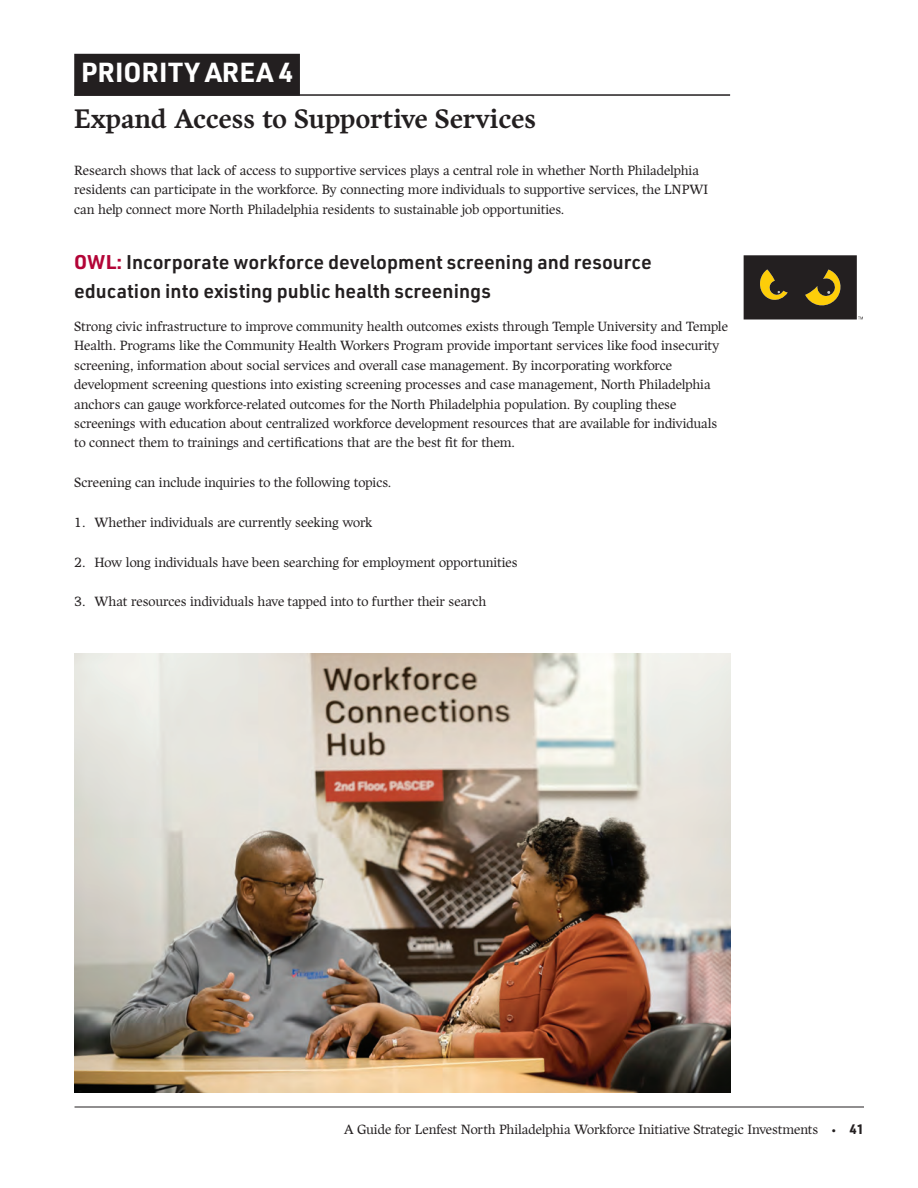
<style>
.page{position:relative;width:918px;height:1188px;background:#fff}
.page>*{position:absolute;margin:0;border:0;box-sizing:border-box;transform-origin:0 0}
.t1{font:700 27px "Harfang";color:#231f20}
.t2{font:700 27px "URWDIN";letter-spacing:.01em;color:#fff}
.t3{font:600 19.5px/28.5px "URWDIN";color:#231f20}
.t4{font:300 13.5px/19.5px "Harfang";letter-spacing:-.01em;color:#231f20}
.s1{font-weight:700;color:#b30437}
.s2{font-family:"URWDIN";font-weight:700}
</style>
<div class="page">
<hr style="left:75px;top:1107px;width:789px;height:1px;background:#231f20">
<div style="left:74px;top:54px;width:226px;height:42px;background:#231f20"></div>
<hr style="left:74px;top:94px;width:656px;height:2px;background:#231f20">
<img style="left:74px;top:654px;width:656px;height:439px">
<svg style="left:744px;top:255px;width:119px;height:65px;background:#483f2d"></svg>
<h1 class="t2" style="left:81px;top:54px;width:214px">PRIORITY AREA 4</h1>
<h1 class="t1" style="left:74px;top:102px;width:463px">Expand Access to Supportive Services</h1>
<p class="t4" style="left:74px;top:160px;width:636px">Research shows that lack of access to supportive services plays a central role in whether North Philadelphia residents can participate in the workforce. By connecting more individuals to supportive services, the LNPWI can help connect more North Philadelphia residents to sustainable job opportunities.</p>
<h2 class="t3" style="left:74px;top:247px;width:579px"><span class="s1">OWL:</span> Incorporate workforce development screening and resource education into existing public health screenings</h2>
<p class="t4" style="left:74px;top:316px;width:655px">Strong civic infrastructure to improve community health outcomes exists through Temple University and Temple Health. Programs like the Community Health Workers Program provide important services like food insecurity screening, information about social services and overall case management. By incorporating workforce development screening questions into existing screening processes and case management, North Philadelphia anchors can gauge workforce-related outcomes for the North Philadelphia population. By coupling these screenings with education about centralized workforce development resources that are available for individuals to connect them to trainings and certifications that are the best fit for them.</p>
<p class="t4" style="left:74px;top:473px;width:319px">Screening can include inquiries to the following topics.</p>
<p class="t4" style="left:74px;top:513px;width:300px">1. Whether individuals are currently seeking work</p>
<p class="t4" style="left:74px;top:552px;width:445px">2. How long individuals have been searching for employment opportunities</p>
<p class="t4" style="left:74px;top:592px;width:413px">3. What resources individuals have tapped into to further their search</p>
<p class="t4" style="left:344px;top:1119px;width:521px">A Guide for Lenfest North Philadelphia Workforce Initiative Strategic Investments • <span class="s2">41</span></p>
</div>
